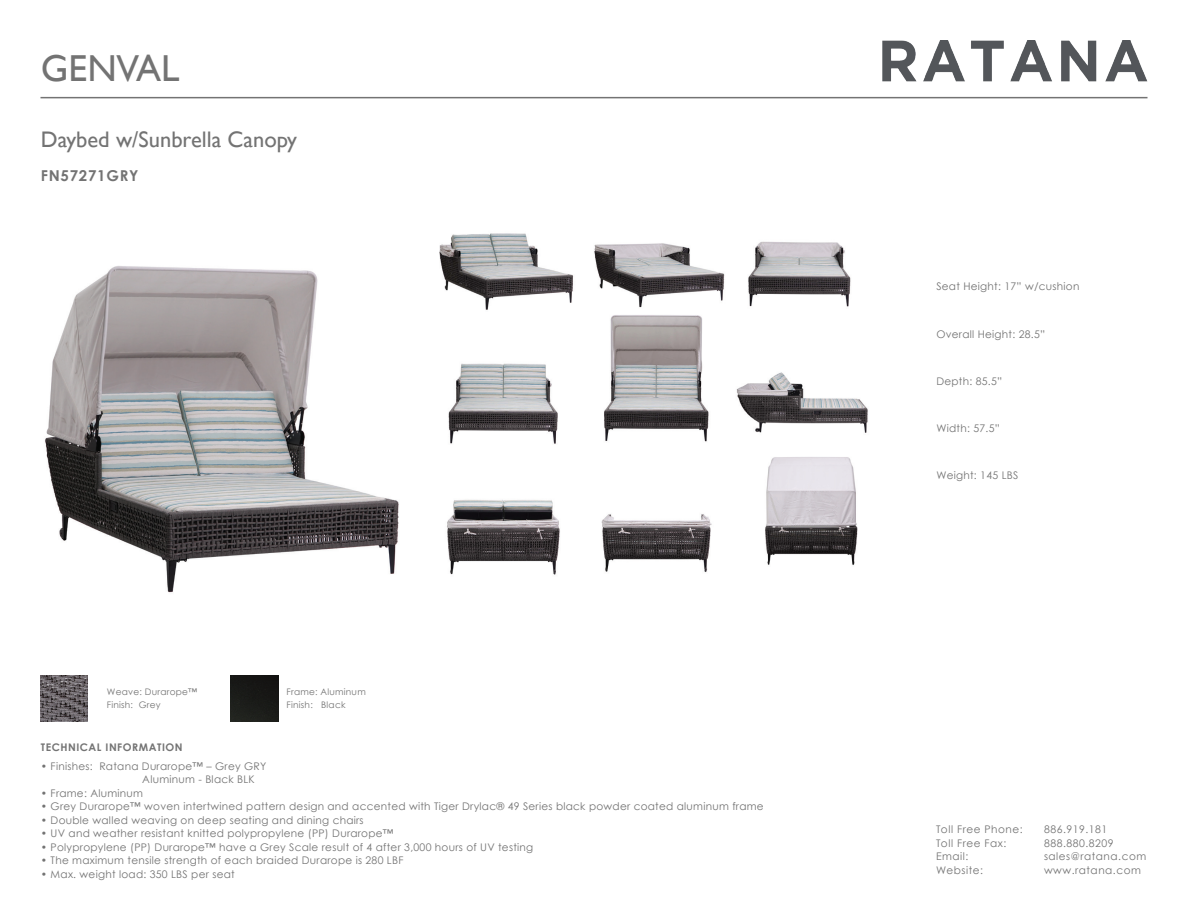
<style>
.page{position:relative;width:1188px;height:918px;background:#fff}
.page>*{position:absolute;margin:0;border:0;box-sizing:border-box;transform-origin:0 0}
.t1{font:37.5px "Gill Sans";color:#737373}
.t2{font:22.5px "Gill Sans";color:#737373}
.t3{font:700 15px "Century Gothic";letter-spacing:.05em;color:#737373}
.t4{font:10.5px/13.5px "Century Gothic";letter-spacing:.025em;color:#737373}
.t5{font:10.5px "Century Gothic";letter-spacing:.05em;color:#737373}
.t6{font:700 10.5px "Century Gothic";letter-spacing:.05em;color:#737373}
.t7{font:9px/13.5px "Century Gothic";letter-spacing:.025em;color:#737373}
</style>
<div class="page">
<img style="left:883px;top:40px;width:264px;height:41px">
<hr style="left:40px;top:97px;width:1108px;height:1px;background:#737373">
<img style="left:45px;top:266px;width:354px;height:327px">
<img style="left:594px;top:243px;width:131px;height:199px">
<img style="left:439px;top:233px;width:135px;height:211px">
<img style="left:736px;top:241px;width:132px;height:192px">
<img style="left:601px;top:514px;width:111px;height:59px">
<img style="left:447px;top:499px;width:113px;height:76px">
<img style="left:765px;top:457px;width:93px;height:108px">
<img style="left:231px;top:675px;width:47px;height:46px">
<img style="left:41px;top:675px;width:47px;height:46px">
<h1 class="t1" style="left:41px;top:47px;width:140px">GENVAL</h1>
<h2 class="t2" style="left:41px;top:126px;width:258px">Daybed w/Sunbrella Canopy</h2>
<h3 class="t3" style="left:41px;top:164px;width:99px">FN57271GRY</h3>
<p class="t7" style="left:107px;top:685px;width:92px">Weave: Durarope™<br>Finish: Grey</p>
<p class="t7" style="left:287px;top:685px;width:81px">Frame: Aluminum<br>Finish: Black</p>
<p class="t6" style="left:41px;top:740px;width:143px">TECHNICAL INFORMATION</p>
<p class="t4" style="left:142px;top:759px;width:126px;text-indent:-101px">• Finishes: Ratana Durarope™ – Grey GRY<br>Aluminum - Black BLK</p>
<p class="t4" style="left:41px;top:786px;width:104px">• Frame: Aluminum</p>
<p class="t4" style="left:41px;top:800px;width:724px">• Grey Durarope™ woven intertwined pattern design and accented with Tiger Drylac® 49 Series black powder coated aluminum frame</p>
<p class="t4" style="left:41px;top:813px;width:324px">• Double walled weaving on deep seating and dining chairs</p>
<p class="t4" style="left:41px;top:827px;width:354px">• UV and weather resistant knitted polypropylene (PP) Durarope™</p>
<p class="t4" style="left:41px;top:840px;width:494px">• Polypropylene (PP) Durarope™ have a Grey Scale result of 4 after 3,000 hours of UV testing</p>
<p class="t4" style="left:41px;top:854px;width:364px">• The maximum tensile strength of each braided Durarope is 280 LBF</p>
<p class="t4" style="left:41px;top:867px;width:195px">• Max. weight load: 350 LBS per seat</p>
<p class="t4" style="left:936px;top:279px;width:145px">Seat Height: 17” w/cushion</p>
<p class="t4" style="left:936px;top:327px;width:110px">Overall Height: 28.5”</p>
<p class="t4" style="left:936px;top:374px;width:67px">Depth: 85.5”</p>
<p class="t4" style="left:936px;top:421px;width:65px">Width: 57.5”</p>
<p class="t4" style="left:936px;top:469px;width:83px">Weight: 145 LBS</p>
<p class="t5" style="left:936px;top:822px;width:88px">Toll Free Phone:</p>
<p class="t5" style="left:1044px;top:822px;width:65px">886.919.181</p>
<p class="t5" style="left:936px;top:836px;width:72px">Toll Free Fax:</p>
<p class="t5" style="left:1044px;top:836px;width:71px">888.880.8209</p>
<p class="t4" style="left:936px;top:849px;width:34px">Email:</p>
<p class="t5" style="left:1044px;top:849px;width:104px">sales@ratana.com</p>
<p class="t5" style="left:936px;top:863px;width:49px">Website:</p>
<p class="t5" style="left:1044px;top:863px;width:98px">www.ratana.com</p>
</div>
